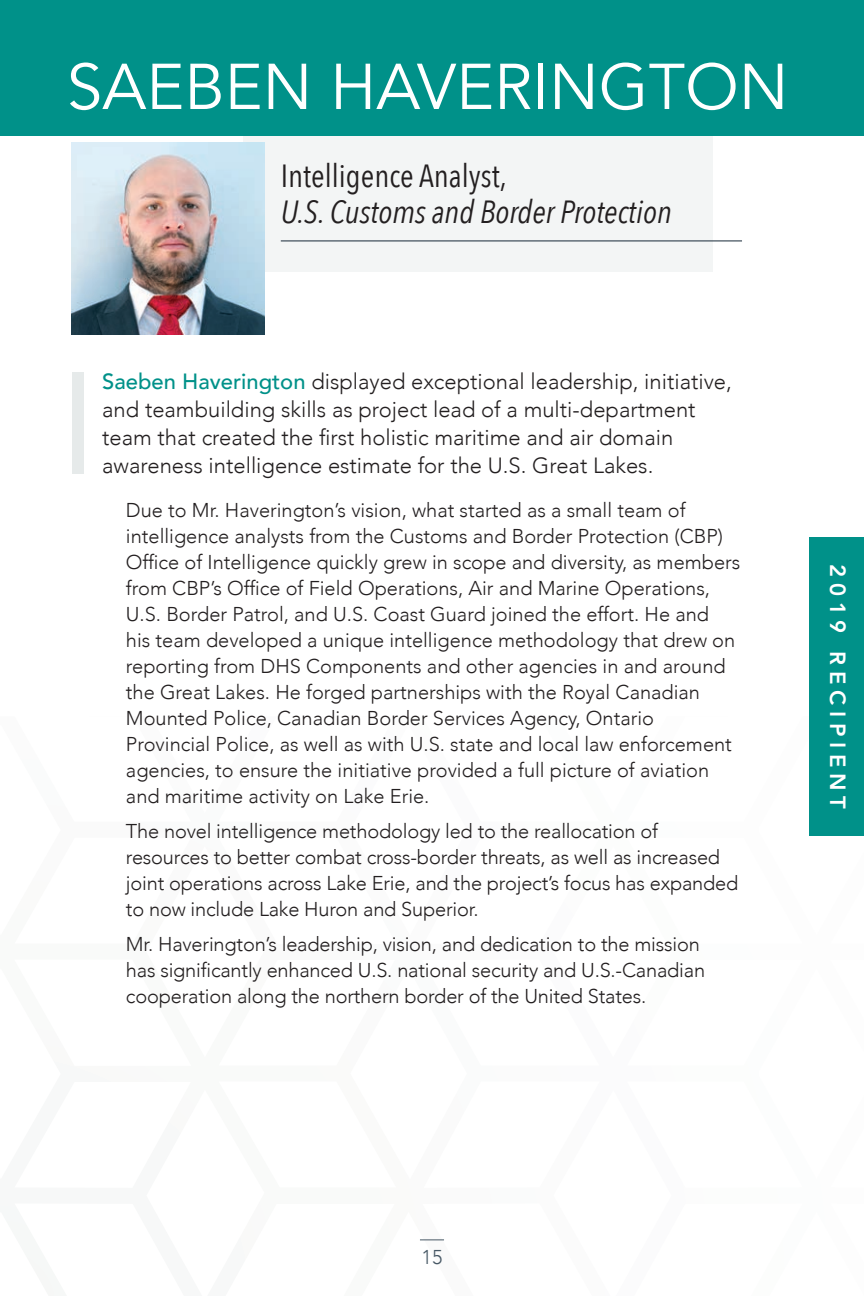
<style>
.page{position:relative;width:864px;height:1296px;background:#fff}
.page>*{position:absolute;margin:0;border:0;box-sizing:border-box;transform-origin:0 0}
.t1{font:64px "Avenir";color:#fff}
.t2{font:italic 32px "Avenir Next Condensed";color:#231f20}
.t3{font:32px "Avenir Next Condensed";color:#231f20}
.t4{font:300 22px/28px "Avenir";color:#231f20}
.t5{font:800 22px "Avenir";letter-spacing:.26em;color:#fff}
.t6{font:300 20px/26px "Avenir";color:#231f20}
.t7{font:300 20px "Avenir";color:#475865}
.s1{font-weight:500;color:#009189}
</style>
<div class="page">
<div style="left:243px;top:114px;width:470px;height:158px;background:#f3f5f5"></div>
<hr style="left:281px;top:240px;width:461px;height:1px;background:#172938">
<div style="left:0;top:0;width:864px;height:135px;background:#009189"></div>
<div style="left:809px;top:537px;width:55px;height:299px;background:#009189"></div>
<div style="left:72px;top:372px;width:11px;height:102px;background:#e6eaea"></div>
<img style="left:72px;top:142px;width:192px;height:192px">
<h1 class="t1" style="left:67px;top:49px;width:723px">SAEBEN HAVERINGTON</h1>
<h2 class="t3" style="left:281px;top:149px;width:227px">Intelligence Analyst,</h2>
<h2 class="t2" style="left:281px;top:193px;width:393px">U.S. Customs and Border Protection</h2>
<p class="t4" style="left:102px;top:368px;width:631px"><span class="s1">Saeben Haverington</span> displayed exceptional leadership, initiative, and teambuilding skills as project lead of a multi-department team that created the first holistic maritime and air domain awareness intelligence estimate for the U.S. Great Lakes.</p>
<p class="t6" style="left:126px;top:497px;width:616px">Due to Mr. Haverington’s vision, what started as a small team of intelligence analysts from the Customs and Border Protection (CBP)<br>Office of Intelligence quickly grew in scope and diversity, as members from CBP’s Office of Field Operations, Air and Marine Operations, U.S. Border Patrol, and U.S. Coast Guard joined the effort. He and<br>his team developed a unique intelligence methodology that drew on reporting from DHS Components and other agencies in and around the Great Lakes. He forged partnerships with the Royal Canadian Mounted Police, Canadian Border Services Agency, Ontario Provincial Police, as well as with U.S. state and local law enforcement agencies, to ensure the initiative provided a full picture of aviation and maritime activity on Lake Erie.</p>
<p class="t6" style="left:126px;top:818px;width:614px">The novel intelligence methodology led to the reallocation of resources to better combat cross-border threats, as well as increased joint operations across Lake Erie, and the project’s focus has expanded to now include Lake Huron and Superior.</p>
<p class="t6" style="left:126px;top:931px;width:581px">Mr. Haverington’s leadership, vision, and dedication to the mission has significantly enhanced U.S. national security and U.S.-Canadian cooperation along the northern border of the United States.</p>
<p class="t5" style="left:855px;top:564px;width:246px;rotate:90deg">2019 RECIPIENT</p>
<p class="t7" style="left:422px;top:1245px;width:22px">15</p>
</div>
